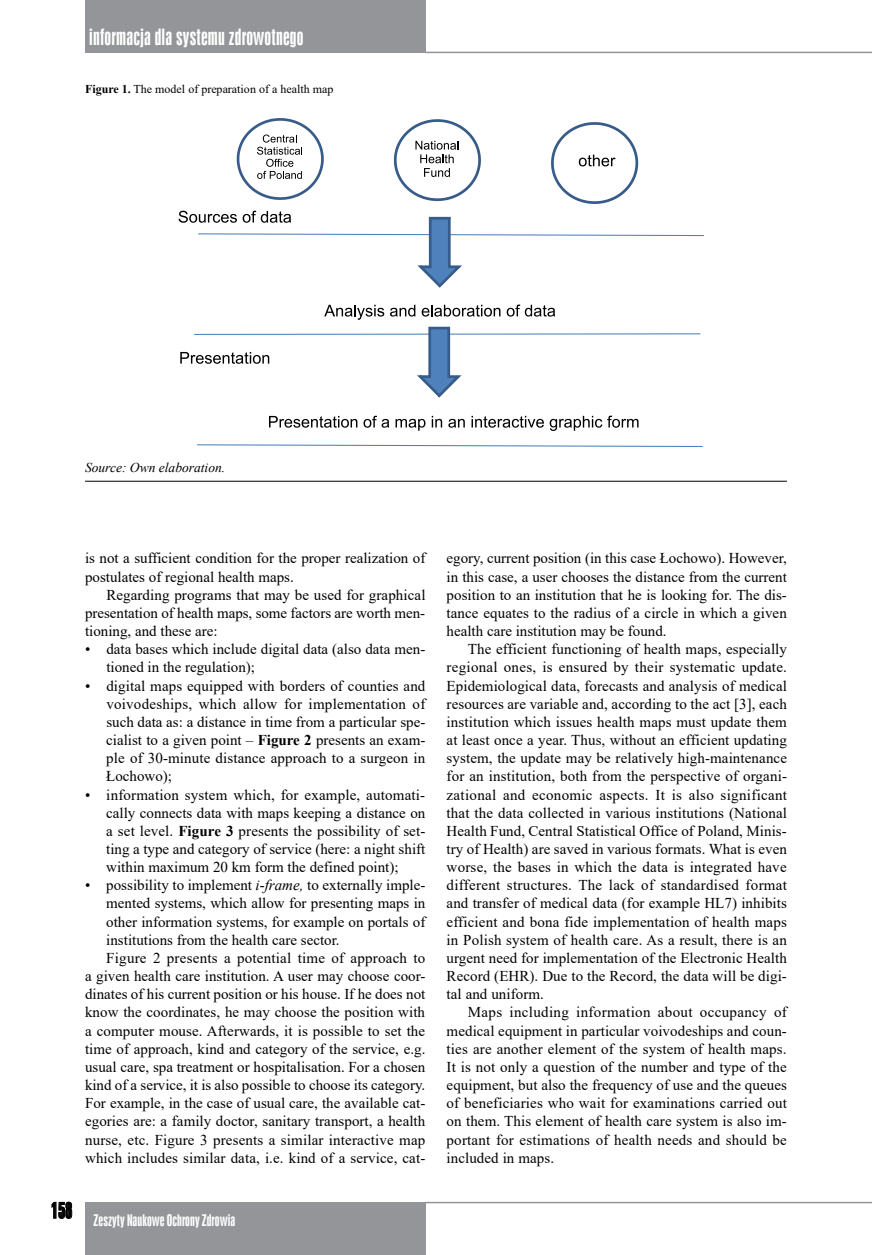
<style>
.page{position:relative;width:872px;height:1255px;background:#fff}
.page>*{position:absolute;margin:0;border:0;box-sizing:border-box;transform-origin:0 0}
.t1{font:21px "Swis 924 EU Normal";letter-spacing:.01em;color:#fff}
.t2{font:21px "Swis 924 EU Normal";color:#000}
.t3{font:15px/18.1px "Times New Roman";color:#000;text-align:justify}
.t4{font:15px "Swis 924 EU Normal";letter-spacing:.005em;color:#fff}
.t5{font:italic 13.5px "Times New Roman";color:#000}
.t6{font:12px "Times New Roman";color:#000}
.s1{font-weight:700}
.s2{font-style:italic}
</style>
<div class="page">
<hr style="left:425px;top:52px;width:447px;height:1px;background:#939598">
<hr style="left:425px;top:1201px;width:447px;height:2px;background:#939598">
<div style="left:85px;top:1201px;width:340px;height:53px;background:#939598"></div>
<svg style="left:52px;top:1201px;width:20px;height:17px"></svg>
<div style="left:85px;top:0;width:340px;height:53px;background:#939598"></div>
<svg style="left:394px;top:119px;width:87px;height:82px"></svg>
<svg style="left:237px;top:118px;width:87px;height:82px"></svg>
<svg style="left:551px;top:122px;width:87px;height:82px"></svg>
<svg style="left:179px;top:211px;width:525px;height:77px"></svg>
<svg style="left:324px;top:305px;width:60px;height:15px"></svg>
<svg style="left:390px;top:305px;width:25px;height:11px"></svg>
<svg style="left:422px;top:305px;width:78px;height:11px"></svg>
<svg style="left:506px;top:304px;width:49px;height:12px"></svg>
<svg style="left:197px;top:444px;width:505px;height:3px"></svg>
<svg style="left:269px;top:416px;width:88px;height:11px"></svg>
<svg style="left:363px;top:416px;width:26px;height:11px"></svg>
<svg style="left:395px;top:419px;width:30px;height:12px"></svg>
<svg style="left:432px;top:416px;width:10px;height:11px"></svg>
<svg style="left:448px;top:419px;width:17px;height:8px"></svg>
<svg style="left:471px;top:415px;width:167px;height:16px"></svg>
<svg style="left:180px;top:327px;width:520px;height:70px"></svg>
<hr style="left:85px;top:481px;width:702px;height:1px;background:#000">
<h1 class="t1" style="left:89px;top:24px;width:216px">informacja dla systemu zdrowotnego</h1>
<p class="t6" style="left:85px;top:81px;width:250px"><span class="s1">Figure 1.</span> The model of preparation of a health map</p>
<p class="t5" style="left:85px;top:458px;width:142px">Source: Own elaboration.</p>
<p class="t3" style="left:85px;top:549px;width:342px">is not a sufficient condition for the proper realization of postulates of regional health maps.</p>
<p class="t3" style="left:85px;top:585px;width:342px;text-indent:21px">Regarding programs that may be used for graphical presentation of health maps, some factors are worth men&shy;tioning, and these are:</p>
<p class="t3" style="left:106px;top:639px;width:320px;text-indent:-21px">• data bases which include digital data (also data men&shy;tioned in the regulation);</p>
<p class="t3" style="left:106px;top:676px;width:321px;text-indent:-21px">• digital maps equipped with borders of counties and voivodeships, which allow for implementation of such data as: a distance in time from a particular spe&shy;cialist to a given point – <span class="s1">Figure 2</span> presents an exam&shy;ple of 30-minute distance approach to a surgeon in Łochowo);</p>
<p class="t3" style="left:106px;top:785px;width:320px;text-indent:-21px">• information system which, for example, automati&shy;cally connects data with maps keeping a distance on a set level. <span class="s1">Figure 3</span> presents the possibility of set&shy;ting a type and category of service (here: a night shift within maximum 20 km form the defined point);</p>
<p class="t3" style="left:85px;top:875px;width:342px">• possibility to implement <span class="s2">i-frame,</span> to externally imple-</p>
<p class="t3" style="left:106px;top:893px;width:320px">mented systems, which allow for presenting maps in</p>
<p class="t3" style="left:106px;top:912px;width:320px">other information systems, for example on portals of</p>
<p class="t3" style="left:106px;top:930px;width:235px">institutions from the health care sector.</p>
<p class="t3" style="left:106px;top:948px;width:320px">Figure 2 presents a potential time of approach to</p>
<p class="t3" style="left:85px;top:966px;width:342px">a given health care institution. A user may choose coor-</p>
<p class="t3" style="left:85px;top:984px;width:342px">dinates of his current position or his house. If he does not</p>
<p class="t3" style="left:85px;top:1002px;width:341px">know the coordinates, he may choose the position with</p>
<p class="t3" style="left:85px;top:1020px;width:342px">a computer mouse. Afterwards, it is possible to set the</p>
<p class="t3" style="left:85px;top:1039px;width:342px">time of approach, kind and category of the service, e.g.</p>
<p class="t3" style="left:85px;top:1057px;width:342px">usual care, spa treatment or hospitalisation. For a chosen</p>
<p class="t3" style="left:85px;top:1075px;width:342px">kind of a service, it is also possible to choose its category.</p>
<p class="t3" style="left:85px;top:1093px;width:342px">For example, in the case of usual care, the available cat-</p>
<p class="t3" style="left:85px;top:1111px;width:342px">egories are: a family doctor, sanitary transport, a health</p>
<p class="t3" style="left:85px;top:1129px;width:342px">nurse, etc. Figure 3 presents a similar interactive map</p>
<p class="t3" style="left:85px;top:1148px;width:342px">which includes similar data, i.e. kind of a service, cat-</p>
<h1 class="t2" style="left:51px;top:1197px;width:23px">158</h1>
<p class="t4" style="left:94px;top:1211px;width:143px">Zeszyty Naukowe Ochrony Zdrowia</p>
<p class="t3" style="left:446px;top:549px;width:342px">egory, current position (in this case Łochowo). However, in this case, a user chooses the distance from the current position to an institution that he is looking for. The dis&shy;tance equates to the radius of a circle in which a given health care institution may be found.</p>
<p class="t3" style="left:446px;top:639px;width:342px;text-indent:21px">The efficient functioning of health maps, especially regional ones, is ensured by their systematic update.<br>Epidemiological data, forecasts and analysis of medical resources are variable and, according to the act [3], each institution which issues health maps must update them at least once a year. Thus, without an efficient updating system, the update may be relatively high-maintenance for an institution, both from the perspective of organi&shy;zational and economic aspects. It is also significant that the data collected in various institutions (National Health Fund, Central Statistical Office of Poland, Minis&shy;try of Health) are saved in various formats. What is even worse, the bases in which the data is integrated have different structures. The lack of standardised format and transfer of medical data (for example HL7) inhibits efficient and bona fide implementation of health maps in Polish system of health care. As a result, there is an urgent need for implementation of the Electronic Health Record (EHR). Due to the Record, the data will be digi&shy;tal and uniform.</p>
<p class="t3" style="left:446px;top:1002px;width:342px;text-indent:21px">Maps including information about occupancy of medical equipment in particular voivodeships and coun&shy;ties are another element of the system of health maps.<br>It is not only a question of the number and type of the equipment, but also the frequency of use and the queues of beneficiaries who wait for examinations carried out on them. This element of health care system is also im&shy;portant for estimations of health needs and should be included in maps.</p>
</div>
